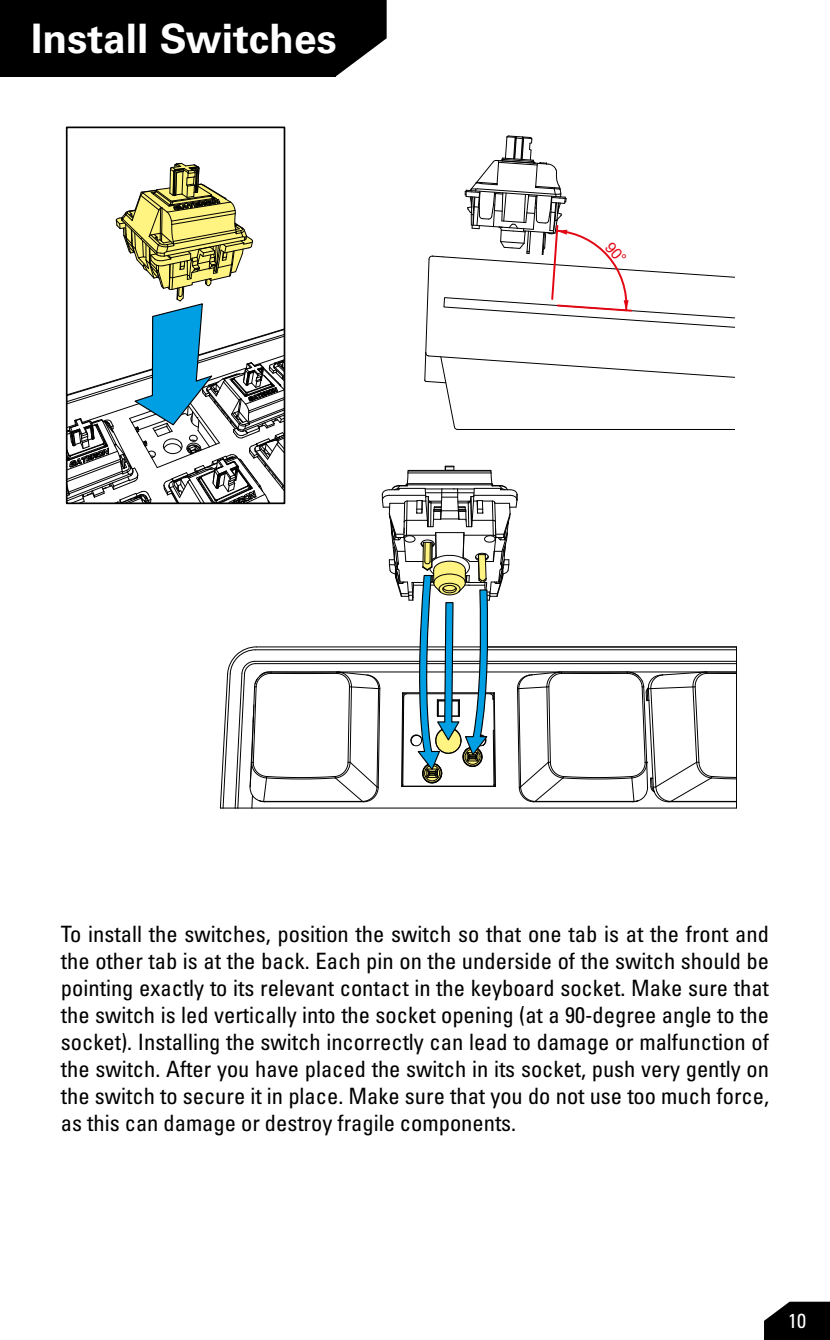
<style>
.page{position:relative;width:830px;height:1340px;background:#fff}
.page>*{position:absolute;margin:0;border:0;box-sizing:border-box;transform-origin:0 0}
.t1{font:700 40.5px "Univers LTCYR 65";color:#fff}
.t2{font:condensed 22.5px/27px "Univers LTCYR 57";color:#000;text-align:justify}
.t3{font:condensed 20.25px "Univers LTCYR 57";color:#fff}
</style>
<div class="page">
<svg style="left:335px;top:0;width:51px;height:77px"></svg>
<div style="left:0;top:0;width:335px;height:77px;background:#000"></div>
<svg style="left:764px;top:1301px;width:65px;height:38px;background:#1e1e1e"></svg>
<svg style="left:67px;top:135px;width:670px;height:673px"></svg>
<h1 class="t1" style="left:31px;top:10px;width:307px">Install Switches</h1>
<p class="t2" style="left:61px;top:920px;width:709px">To install the switches, position the switch so that one tab is at the front and the other tab is at the back. Each pin on the underside of the switch should be pointing exactly to its relevant contact in the keyboard socket. Make sure that the switch is led vertically into the socket opening (at a 90-degree angle to the socket). Installing the switch incorrectly can lead to damage or malfunction of the switch. After you have placed the switch in its socket, push very gently on the switch to secure it in place. Make sure that you do not use too much force, as this can damage or destroy fragile components.</p>
<p class="t3" style="left:787px;top:1308px;width:19px">10</p>
</div>
